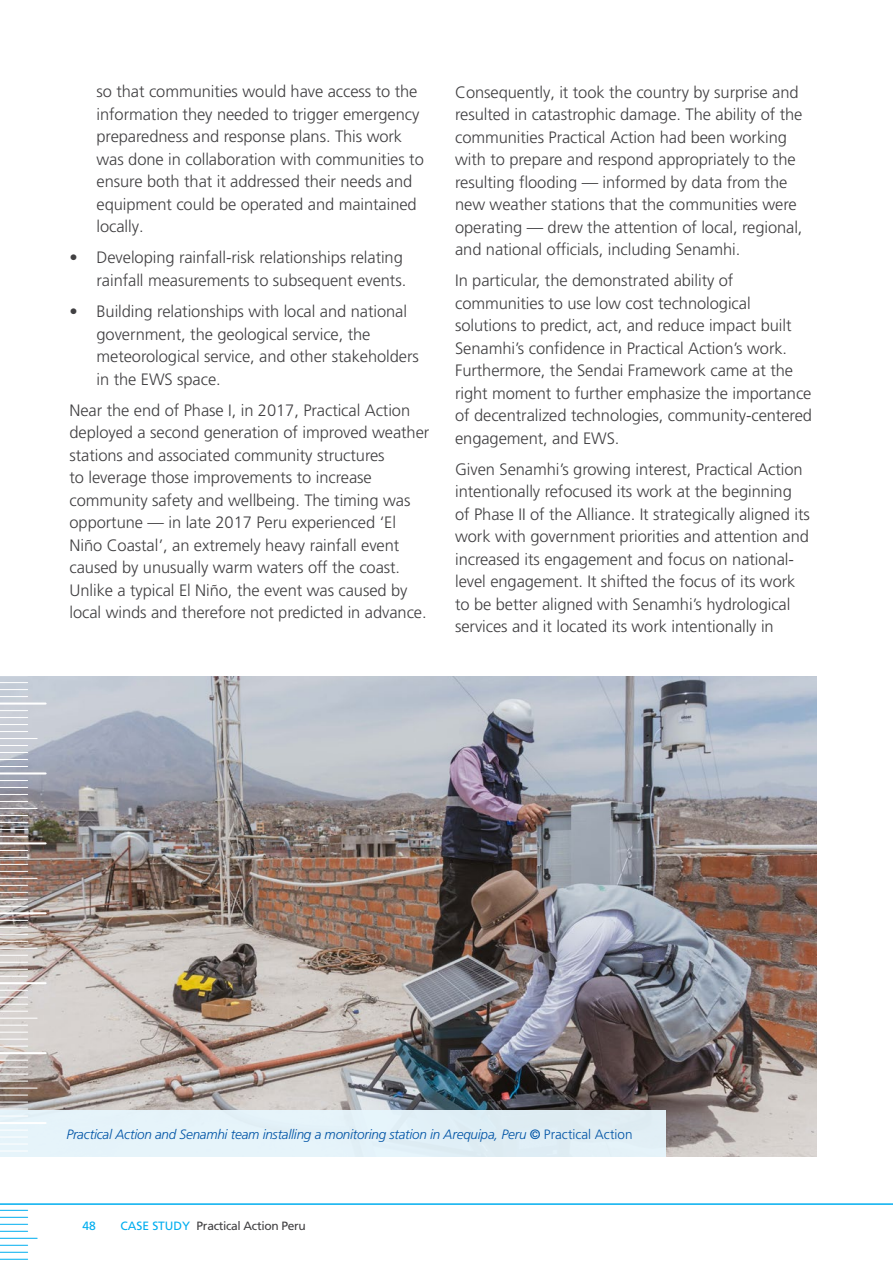
<style>
.page{position:relative;width:893px;height:1263px;background:#fff}
.page>*{position:absolute;margin:0;border:0;box-sizing:border-box;transform-origin:0 0}
.t1{font:300 16.5px/22.5px "Frutiger LT Pro";letter-spacing:-.005em;color:#414042}
.t2{font:italic 300 13.5px "Frutiger LT Pro";letter-spacing:-.02em;color:#0054a6}
.t3{font:12px "Frutiger LT Pro";letter-spacing:-.025em;color:#414042}
.t4{font:12px "Frutiger LT Pro";color:#00aeef}
.s1{font-weight:400;font-style:normal}
.s2{font-style:normal}
.s3{color:#00aeef}
</style>
<div class="page">
<svg style="left:0;top:1210px;width:28px;height:1px"></svg>
<svg style="left:0;top:1217px;width:28px;height:1px"></svg>
<svg style="left:0;top:1224px;width:28px;height:1px"></svg>
<svg style="left:0;top:1231px;width:28px;height:1px"></svg>
<hr style="left:0;top:1238px;width:37px;height:1px;background:#00aeef">
<svg style="left:0;top:1245px;width:28px;height:1px"></svg>
<svg style="left:0;top:1252px;width:28px;height:1px"></svg>
<svg style="left:0;top:1259px;width:28px;height:1px"></svg>
<hr style="left:0;top:1203px;width:893px;height:2px;background:#00aeef">
<img style="left:0;top:676px;width:816px;height:481px">
<div style="left:0;top:1110px;width:665px;height:47px;background:#e7f6fd"></div>
<svg style="left:0;top:1151px;width:27px;height:1px"></svg>
<svg style="left:0;top:1144px;width:28px;height:1px"></svg>
<svg style="left:0;top:1137px;width:27px;height:1px"></svg>
<svg style="left:0;top:1130px;width:28px;height:1px"></svg>
<hr style="left:0;top:1122px;width:46px;height:2px;background:#fff">
<svg style="left:0;top:1116px;width:23px;height:1px"></svg>
<svg style="left:0;top:1109px;width:28px;height:1px"></svg>
<svg style="left:0;top:1102px;width:28px;height:1px"></svg>
<svg style="left:0;top:1095px;width:28px;height:1px"></svg>
<hr style="left:0;top:1087px;width:37px;height:1px;background:#fff">
<svg style="left:0;top:1081px;width:28px;height:1px"></svg>
<svg style="left:0;top:1074px;width:28px;height:1px"></svg>
<svg style="left:0;top:1067px;width:28px;height:1px"></svg>
<svg style="left:0;top:1060px;width:28px;height:1px"></svg>
<hr style="left:0;top:1052px;width:46px;height:2px;background:#fff">
<svg style="left:0;top:1046px;width:28px;height:1px"></svg>
<svg style="left:0;top:1039px;width:28px;height:1px"></svg>
<svg style="left:0;top:1032px;width:28px;height:1px"></svg>
<svg style="left:0;top:1025px;width:28px;height:1px"></svg>
<hr style="left:0;top:1018px;width:37px;height:1px;background:#fff">
<svg style="left:0;top:1011px;width:28px;height:1px"></svg>
<svg style="left:0;top:1004px;width:28px;height:1px"></svg>
<svg style="left:0;top:997px;width:28px;height:1px"></svg>
<svg style="left:0;top:990px;width:28px;height:1px"></svg>
<hr style="left:0;top:982px;width:46px;height:2px;background:#fff">
<svg style="left:0;top:976px;width:28px;height:1px"></svg>
<svg style="left:0;top:969px;width:28px;height:1px"></svg>
<svg style="left:0;top:962px;width:28px;height:1px"></svg>
<svg style="left:0;top:955px;width:28px;height:1px"></svg>
<hr style="left:0;top:948px;width:37px;height:1px;background:#fff">
<svg style="left:0;top:941px;width:28px;height:1px"></svg>
<svg style="left:0;top:934px;width:28px;height:1px"></svg>
<svg style="left:0;top:927px;width:28px;height:1px"></svg>
<svg style="left:0;top:920px;width:28px;height:1px"></svg>
<hr style="left:0;top:912px;width:46px;height:2px;background:#fff">
<svg style="left:0;top:906px;width:28px;height:1px"></svg>
<svg style="left:0;top:899px;width:28px;height:1px"></svg>
<svg style="left:0;top:892px;width:28px;height:1px"></svg>
<svg style="left:0;top:885px;width:28px;height:1px"></svg>
<hr style="left:0;top:878px;width:37px;height:1px;background:#fff">
<svg style="left:0;top:871px;width:28px;height:1px"></svg>
<svg style="left:0;top:864px;width:28px;height:1px"></svg>
<svg style="left:0;top:857px;width:28px;height:1px"></svg>
<svg style="left:0;top:850px;width:28px;height:1px"></svg>
<hr style="left:0;top:842px;width:46px;height:2px;background:#fff">
<svg style="left:0;top:836px;width:28px;height:1px"></svg>
<svg style="left:0;top:829px;width:28px;height:1px"></svg>
<svg style="left:0;top:822px;width:28px;height:1px"></svg>
<svg style="left:0;top:815px;width:28px;height:1px"></svg>
<hr style="left:0;top:808px;width:37px;height:1px;background:#fff">
<svg style="left:0;top:801px;width:28px;height:1px"></svg>
<svg style="left:0;top:794px;width:28px;height:1px"></svg>
<svg style="left:0;top:787px;width:28px;height:1px"></svg>
<svg style="left:0;top:780px;width:28px;height:1px"></svg>
<hr style="left:0;top:772px;width:46px;height:2px;background:#fff">
<svg style="left:0;top:766px;width:28px;height:1px"></svg>
<svg style="left:0;top:759px;width:28px;height:1px"></svg>
<svg style="left:0;top:752px;width:28px;height:1px"></svg>
<svg style="left:0;top:745px;width:28px;height:1px"></svg>
<hr style="left:0;top:738px;width:37px;height:1px;background:#fff">
<svg style="left:0;top:731px;width:28px;height:1px"></svg>
<svg style="left:0;top:724px;width:28px;height:1px"></svg>
<svg style="left:0;top:717px;width:28px;height:1px"></svg>
<svg style="left:0;top:710px;width:28px;height:1px"></svg>
<hr style="left:0;top:702px;width:46px;height:3px;background:#fff">
<svg style="left:0;top:696px;width:28px;height:1px"></svg>
<svg style="left:0;top:689px;width:28px;height:1px"></svg>
<svg style="left:0;top:682px;width:28px;height:1px"></svg>
<p class="t1" style="left:97px;top:81px;width:329px">so that communities would have access to the information they needed to trigger emergency preparedness and response plans. This work was done in collaboration with communities to ensure both that it addressed their needs and equipment could be operated and maintained locally.</p>
<p class="t1" style="left:70px;top:247px;width:338px;text-align:right">• Developing rainfall-risk relationships relating rainfall measurements to subsequent events.</p>
<p class="t1" style="left:97px;top:300px;width:324px;text-indent:-27px">• Building relationships with local and national government, the geological service, the meteorological service, and other stakeholders in the EWS space.</p>
<p class="t1" style="left:70px;top:399px;width:361px">Near the end of Phase I, in 2017, Practical Action deployed a second generation of improved weather stations and associated community structures<br>to leverage those improvements to increase community safety and wellbeing. The timing was opportune — in late 2017 Peru experienced ‘El Niño Coastal’, an extremely heavy rainfall event caused by unusually warm waters off the coast.<br>Unlike a typical El Niño, the event was caused by local winds and therefore not predicted in advance.</p>
<p class="t1" style="left:455px;top:81px;width:349px">Consequently, it took the country by surprise and resulted in catastrophic damage. The ability of the communities Practical Action had been working with to prepare and respond appropriately to the resulting flooding — informed by data from the new weather stations that the communities were operating — drew the attention of local, regional, and national officials, including Senamhi.</p>
<p class="t1" style="left:455px;top:269px;width:358px">In particular, the demonstrated ability of communities to use low cost technological solutions to predict, act, and reduce impact built Senamhi’s confidence in Practical Action’s work.<br>Furthermore, the Sendai Framework came at the right moment to further emphasize the importance of decentralized technologies, community-centered engagement, and EWS.</p>
<p class="t1" style="left:455px;top:458px;width:356px">Given Senamhi’s growing interest, Practical Action intentionally refocused its work at the beginning of Phase II of the Alliance. It strategically aligned its work with government priorities and attention and increased its engagement and focus on national&shy;level engagement. It shifted the focus of its work to be better aligned with Senamhi’s hydrological services and it located its work intentionally in</p>
<p class="t2" style="left:66px;top:1127px;width:568px">Practical Action and Senamhi team installing a monitoring station in Arequipa, Peru <span class="s1">©</span> <span class="s2">Practical Action</span></p>
<p class="t4" style="left:82px;top:1219px;width:15px">48</p>
<p class="t3" style="left:121px;top:1219px;width:187px"><span class="s3">CASE STUDY</span> Practical Action Peru</p>
</div>
